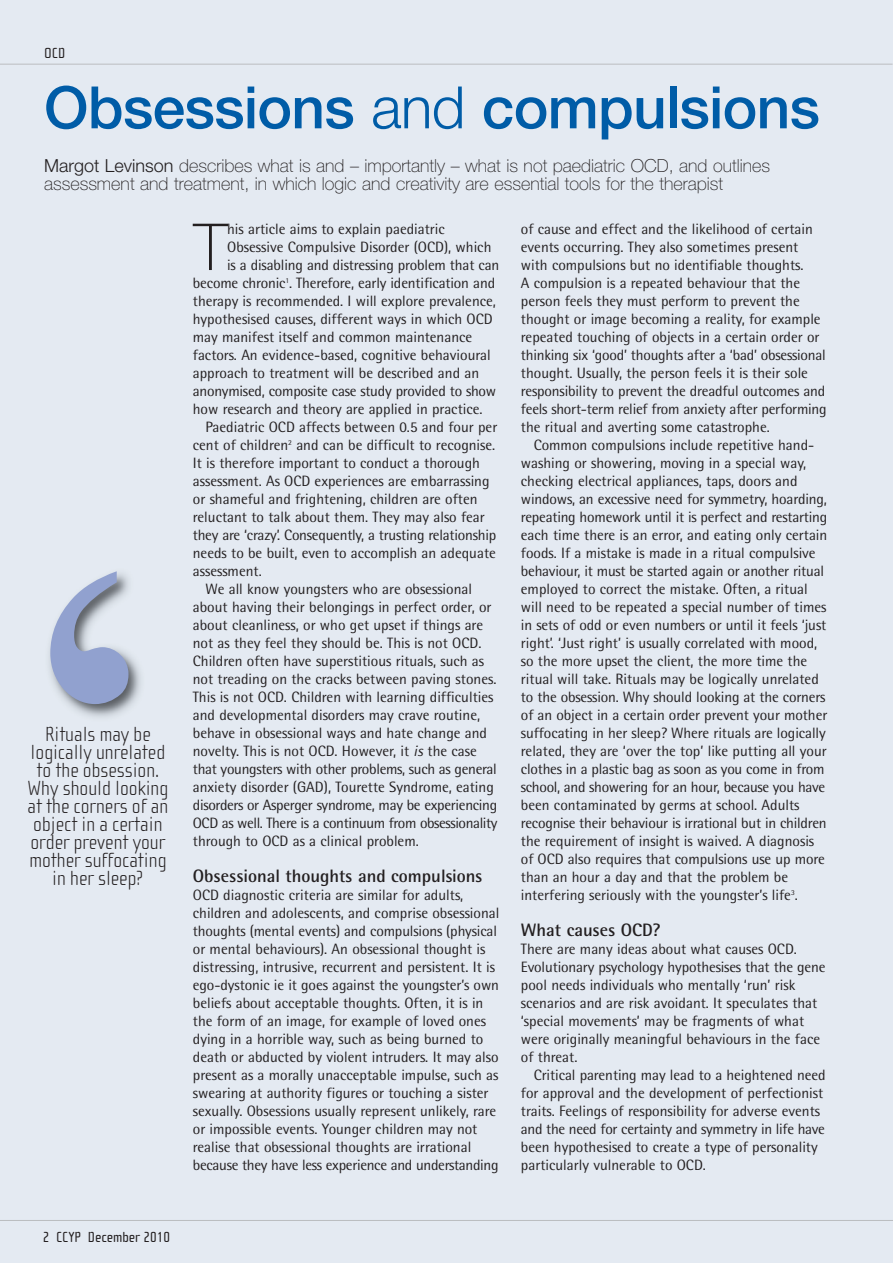
<style>
.page{position:relative;width:893px;height:1263px;background:#fff}
.page>*{position:absolute;margin:0;border:0;box-sizing:border-box;transform-origin:0 0}
.t1{font:525px "Times New Roman";color:#91a1cf}
.t2{font:100 64.8px "Helvetica Neue";color:#231f20}
.t3{font:500 58.5px "Helvetica Neue";letter-spacing:-.01em;color:#005ca7}
.t4{font:100 21px/18px "Cholla Sans";color:#231f20;text-align:center}
.t5{font:100 18px/18px "Helvetica Neue";color:#231f20}
.t6{font:700 18px "Rotis Semi Sans";color:#231f20}
.t7{font:15px/18px "Rotis Semi Sans";color:#231f20}
.t8{font:15px "Rotis Semi Sans";letter-spacing:-.02em;color:#231f20}
.t9{font:15px "Rotis Semi Sans";letter-spacing:-.025em;color:#231f20}
.t10{font:15px "Cholla Sans";color:#231f20}
.s1{font-weight:300}
.s2{font-style:italic}
</style>
<div class="page">
<hr style="left:0;top:1220px;width:893px;height:1px;background:#bbbdc0">
<hr style="left:0;top:64px;width:893px;height:1px;background:#bbbdc0">
<div style="left:0;top:291px;width:790px;height:715px;background:#e4eaf2"></div>
<p class="t10" style="left:44px;top:47px;width:23px">OCD</p>
<h3 class="t3" style="left:44px;top:87px;width:777px">Obsessions <span class="s1">and</span> compulsions</h3>
<p class="t5" style="left:44px;top:158px;width:728px"><span class="s1">Margot Levinson</span> describes what is and – importantly – what is not paediatric OCD, and outlines assessment and treatment, in which logic and creativity are essential tools for the therapist</p>
<h1 class="t1" style="left:3px;top:439px;width:176px">‘</h1>
<h3 class="t4" style="left:27px;top:728px;width:142px">Rituals may be logically unrelated to the obsession.<br>Why should looking at the corners of an object in a certain order prevent your mother suffocating in her sleep?</h3>
<p class="t10" style="left:43px;top:1232px;width:129px">2 CCYP December 2010</p>
<h2 class="t2" style="left:194px;top:224px;width:35px">T</h2>
<p class="t7" style="left:227px;top:221px;width:219px">his article aims to explain paediatric</p>
<p class="t7" style="left:227px;top:239px;width:266px">Obsessive Compulsive Disorder (OCD), which</p>
<p class="t7" style="left:227px;top:257px;width:274px">is a disabling and distressing problem that can</p>
<p class="t7" style="left:193px;top:275px;width:304px">become chronic<sup>1</sup>. Therefore, early identification and</p>
<p class="t7" style="left:193px;top:293px;width:305px">therapy is recommended. I will explore prevalence,</p>
<p class="t7" style="left:193px;top:311px;width:301px">hypothesised causes, different ways in which OCD</p>
<p class="t7" style="left:193px;top:329px;width:281px">may manifest itself and common maintenance</p>
<p class="t7" style="left:193px;top:347px;width:299px">factors. An evidence-based, cognitive behavioural</p>
<p class="t7" style="left:193px;top:365px;width:288px">approach to treatment will be described and an</p>
<p class="t7" style="left:193px;top:383px;width:305px">anonymised, composite case study provided to show</p>
<p class="t7" style="left:193px;top:401px;width:291px">how research and theory are applied in practice.</p>
<p class="t7" style="left:206px;top:419px;width:293px">Paediatric OCD affects between 0.5 and four per</p>
<p class="t7" style="left:193px;top:437px;width:304px">cent of children<sup>2</sup> and can be difficult to recognise.</p>
<p class="t7" style="left:193px;top:455px;width:289px">It is therefore important to conduct a thorough</p>
<p class="t7" style="left:193px;top:473px;width:298px">assessment. As OCD experiences are embarrassing</p>
<p class="t7" style="left:193px;top:491px;width:286px">or shameful and frightening, children are often</p>
<p class="t7" style="left:193px;top:509px;width:294px">reluctant to talk about them. They may also fear</p>
<p class="t7" style="left:193px;top:527px;width:305px">they are ‘crazy’. Consequently, a trusting relationship</p>
<p class="t7" style="left:193px;top:545px;width:304px">needs to be built, even to accomplish an adequate</p>
<p class="t7" style="left:193px;top:563px;width:70px">assessment.</p>
<p class="t7" style="left:206px;top:581px;width:268px">We all know youngsters who are obsessional</p>
<p class="t7" style="left:193px;top:599px;width:300px">about having their belongings in perfect order, or</p>
<p class="t7" style="left:193px;top:617px;width:292px">about cleanliness, or who get upset if things are</p>
<p class="t7" style="left:193px;top:635px;width:290px">not as they feel they should be. This is not OCD.</p>
<p class="t7" style="left:193px;top:653px;width:293px">Children often have superstitious rituals, such as</p>
<p class="t7" style="left:193px;top:671px;width:305px">not treading on the cracks between paving stones.</p>
<p class="t7" style="left:193px;top:689px;width:302px">This is not OCD. Children with learning difficulties</p>
<p class="t7" style="left:193px;top:707px;width:289px">and developmental disorders may crave routine,</p>
<p class="t7" style="left:193px;top:725px;width:296px">behave in obsessional ways and hate change and</p>
<p class="t7" style="left:193px;top:743px;width:286px">novelty. This is not OCD. However, it <span class="s2">is</span> the case</p>
<p class="t8" style="left:193px;top:764px;width:305px">that youngsters with other problems, such as general</p>
<p class="t7" style="left:193px;top:779px;width:303px">anxiety disorder (GAD), Tourette Syndrome, eating</p>
<p class="t8" style="left:193px;top:800px;width:306px">disorders or Asperger syndrome, may be experiencing</p>
<p class="t9" style="left:193px;top:818px;width:306px">OCD as well. There is a continuum from obsessionality</p>
<p class="t7" style="left:193px;top:833px;width:227px">through to OCD as a clinical problem.</p>
<p class="t6" style="left:193px;top:870px;width:291px">Obsessional thoughts and compulsions</p>
<p class="t7" style="left:193px;top:887px;width:308px">OCD diagnostic criteria are similar for adults, children and adolescents, and comprise obsessional thoughts (mental events) and compulsions (physical or mental behaviours). An obsessional thought is distressing, intrusive, recurrent and persistent. It is ego-dystonic ie it goes against the youngster’s own beliefs about acceptable thoughts. Often, it is in the form of an image, for example of loved ones dying in a horrible way, such as being burned to death or abducted by violent intruders. It may also present as a morally unacceptable impulse, such as swearing at authority figures or touching a sister sexually. Obsessions usually represent unlikely, rare or impossible events. Younger children may not realise that obsessional thoughts are irrational because they have less experience and understanding</p>
<p class="t7" style="left:521px;top:221px;width:307px">of cause and effect and the likelihood of certain events occurring. They also sometimes present with compulsions but no identifiable thoughts.<br>A compulsion is a repeated behaviour that the person feels they must perform to prevent the thought or image becoming a reality, for example repeated touching of objects in a certain order or thinking six ‘good’ thoughts after a ‘bad’ obsessional thought. Usually, the person feels it is their sole responsibility to prevent the dreadful outcomes and feels short-term relief from anxiety after performing the ritual and averting some catastrophe.</p>
<p class="t7" style="left:521px;top:437px;width:308px;text-indent:13px">Common compulsions include repetitive hand&shy;washing or showering, moving in a special way, checking electrical appliances, taps, doors and windows, an excessive need for symmetry, hoarding, repeating homework until it is perfect and restarting each time there is an error, and eating only certain foods. If a mistake is made in a ritual compulsive behaviour, it must be started again or another ritual employed to correct the mistake. Often, a ritual will need to be repeated a special number of times in sets of odd or even numbers or until it feels ‘just right’. ‘Just right’ is usually correlated with mood, so the more upset the client, the more time the ritual will take. Rituals may be logically unrelated to the obsession. Why should looking at the corners of an object in a certain order prevent your mother suffocating in her sleep? Where rituals are logically related, they are ‘over the top’ like putting all your clothes in a plastic bag as soon as you come in from school, and showering for an hour, because you have been contaminated by germs at school. Adults recognise their behaviour is irrational but in children the requirement of insight is waived. A diagnosis of OCD also requires that compulsions use up more than an hour a day and that the problem be interfering seriously with the youngster’s life<sup>3</sup>.</p>
<p class="t6" style="left:521px;top:924px;width:141px">What causes OCD?</p>
<p class="t7" style="left:521px;top:941px;width:306px">There are many ideas about what causes OCD.<br>Evolutionary psychology hypothesises that the gene pool needs individuals who mentally ‘run’ risk scenarios and are risk avoidant. It speculates that ‘special movements’ may be fragments of what were originally meaningful behaviours in the face of threat.</p>
<p class="t7" style="left:521px;top:1067px;width:306px;text-indent:13px">Critical parenting may lead to a heightened need for approval and the development of perfectionist traits. Feelings of responsibility for adverse events and the need for certainty and symmetry in life have been hypothesised to create a type of personality particularly vulnerable to OCD.</p>
</div>
